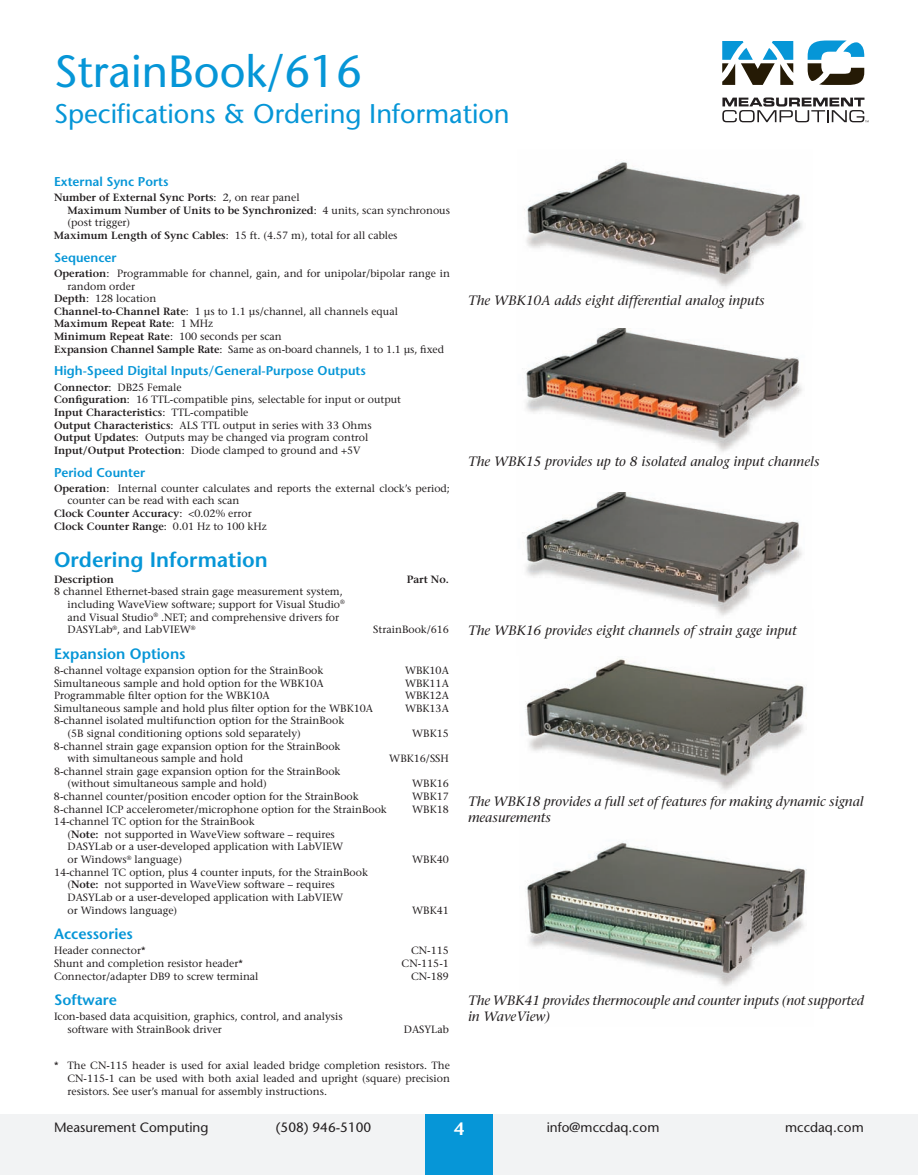
<style>
.page{position:relative;width:918px;height:1175px;background:#fff}
.page>*{position:absolute;margin:0;border:0;box-sizing:border-box;transform-origin:0 0}
.t1{font:45px "Stone Sans";color:#0696d7}
.t2{font:27px "Stone Sans";color:#0696d7}
.t3{font:600 21px "Stone Sans";color:#0696d7}
.t4{font:600 18px "Stone Sans";color:#fff}
.t5{font:600 15px "Stone Sans";color:#0696d7}
.t6{font:italic 13.5px/16.2px "Stone Serif";color:#231f20}
.t7{font:13.5px "Stone Sans";color:#231f20}
.t8{font:600 12.75px "Stone Sans";color:#0696d7}
.t9{font:10.5px/12.6px "Stone Serif";color:#231f20}
.t10{font:600 10.5px "Stone Serif";color:#231f20}
.s1{font-weight:400}
.s2{font-weight:600}
</style>
<div class="page">
<svg style="left:722px;top:97px;width:147px;height:25px"></svg>
<svg style="left:722px;top:41px;width:71px;height:44px"></svg>
<svg style="left:808px;top:40px;width:56px;height:45px"></svg>
<div style="left:0;top:1114px;width:918px;height:60px;background:#f2f3f4"></div>
<div style="left:425px;top:1114px;width:68px;height:60px;background:#0696d7"></div>
<img style="left:526px;top:841px;width:281px;height:146px">
<img style="left:525px;top:658px;width:282px;height:133px">
<img style="left:522px;top:492px;width:280px;height:124px">
<img style="left:522px;top:328px;width:280px;height:124px">
<img style="left:524px;top:161px;width:279px;height:127px">
<h1 class="t1" style="left:54px;top:43px;width:309px">StrainBook/616</h1>
<h2 class="t2" style="left:54px;top:96px;width:457px">Specifications &amp; Ordering Information</h2>
<p class="t8" style="left:54px;top:173px;width:116px">External Sync Ports</p>
<p class="t10" style="left:54px;top:191px;width:247px">Number of External Sync Ports<span class="s1">: 2, on rear panel</span></p>
<p class="t10" style="left:68px;top:203px;width:384px">Maximum Number of Units to be Synchronized<span class="s1">: 4 units, scan synchronous</span></p>
<p class="t9" style="left:67px;top:216px;width:64px">(post trigger)</p>
<p class="t9" style="left:54px;top:229px;width:345px"><span class="s2">Maximum Length of Sync Cables</span>: 15 ft. (4.57 m), total for all cables</p>
<p class="t8" style="left:54px;top:249px;width:64px">Sequencer</p>
<p class="t9" style="left:54px;top:267px;width:398px"><span class="s2">Operation</span>: Programmable for channel, gain, and for unipolar/bipolar range in</p>
<p class="t9" style="left:68px;top:279px;width:69px">random order</p>
<p class="t9" style="left:54px;top:292px;width:104px"><span class="s2">Depth</span>: 128 location</p>
<p class="t9" style="left:54px;top:305px;width:345px"><span class="s2">Channel-to-Channel Rate</span>: 1 µs to 1.1 µs/channel, all channels equal</p>
<p class="t10" style="left:54px;top:317px;width:161px">Maximum Repeat Rate<span class="s1">: 1 MHz</span></p>
<p class="t9" style="left:54px;top:330px;width:229px"><span class="s2">Minimum Repeat Rate</span>: 100 seconds per scan</p>
<p class="t9" style="left:54px;top:342px;width:392px"><span class="s2">Expansion Channel Sample Rate</span>: Same as on-board channels, 1 to 1.1 µs, fixed</p>
<p class="t8" style="left:54px;top:363px;width:314px">High-Speed Digital Inputs/General-Purpose Outputs</p>
<p class="t9" style="left:54px;top:381px;width:349px"><span class="s2">Connector</span>: DB25 Female<br><span class="s2">Configuration</span>: 16 TTL-compatible pins, selectable for input or output <span class="s2">Input Characteristics</span>: TTL-compatible<br><span class="s2">Output Characteristics</span>: ALS TTL output in series with 33 Ohms <span class="s2">Output Updates</span>: Outputs may be changed via program control <span class="s2">Input/Output Protection</span>: Diode clamped to ground and +5V</p>
<p class="t8" style="left:54px;top:464px;width:93px">Period Counter</p>
<p class="t9" style="left:54px;top:482px;width:397px"><span class="s2">Operation</span>: Internal counter calculates and reports the external clock’s period;</p>
<p class="t9" style="left:68px;top:494px;width:174px">counter can be read with each scan</p>
<p class="t10" style="left:54px;top:507px;width:199px">Clock Counter Accuracy<span class="s1">: &lt;0.02% error</span></p>
<p class="t10" style="left:54px;top:519px;width:214px">Clock Counter Range<span class="s1">: 0.01 Hz to 100 kHz</span></p>
<h3 class="t3" style="left:54px;top:547px;width:215px">Ordering Information</h3>
<p class="t10" style="left:54px;top:572px;width:62px">Description</p>
<p class="t10" style="left:407px;top:572px;width:44px">Part No.</p>
<p class="t9" style="left:67px;top:585px;width:279px;text-indent:-13px">8 channel Ethernet-based strain gage measurement system, including WaveView software; support for Visual Studio<sup>® </sup>and Visual Studio<sup>®</sup> .NET; and comprehensive drivers for DASYLab<sup>®</sup>, and LabVIEW<sup>®</sup></p>
<p class="t9" style="left:373px;top:623px;width:77px">StrainBook/616</p>
<h3 class="t5" style="left:54px;top:644px;width:133px">Expansion Options</h3>
<p class="t9" style="left:54px;top:664px;width:271px">8-channel voltage expansion option for the StrainBook</p>
<p class="t9" style="left:405px;top:664px;width:45px">WBK10A</p>
<p class="t9" style="left:54px;top:676px;width:271px">Simultaneous sample and hold option for the WBK10A</p>
<p class="t9" style="left:405px;top:676px;width:45px">WBK11A</p>
<p class="t9" style="left:54px;top:689px;width:217px">Programmable filter option for the WBK10A</p>
<p class="t9" style="left:405px;top:689px;width:45px">WBK12A</p>
<p class="t9" style="left:54px;top:702px;width:320px">Simultaneous sample and hold plus filter option for the WBK10A</p>
<p class="t9" style="left:405px;top:702px;width:45px">WBK13A</p>
<p class="t9" style="left:68px;top:714px;width:278px;text-indent:-14px">8-channel isolated multifunction option for the StrainBook (5B signal conditioning options sold separately)</p>
<p class="t9" style="left:412px;top:727px;width:38px">WBK15</p>
<p class="t9" style="left:68px;top:739px;width:274px;text-indent:-14px">8-channel strain gage expansion option for the StrainBook with simultaneous sample and hold</p>
<p class="t9" style="left:68px;top:765px;width:274px;text-indent:-14px">8-channel strain gage expansion option for the StrainBook (without simultaneous sample and hold)</p>
<p class="t9" style="left:389px;top:752px;width:61px">WBK16/SSH</p>
<p class="t9" style="left:412px;top:777px;width:38px">WBK16</p>
<p class="t9" style="left:54px;top:790px;width:306px">8-channel counter/position encoder option for the StrainBook</p>
<p class="t9" style="left:412px;top:790px;width:38px">WBK17</p>
<p class="t9" style="left:54px;top:802px;width:334px">8-channel ICP accelerometer/microphone option for the StrainBook</p>
<p class="t9" style="left:412px;top:802px;width:38px">WBK18</p>
<p class="t9" style="left:68px;top:815px;width:277px;text-indent:-14px">14-channel TC option for the StrainBook<br>(<span class="s2">Note:</span> not supported in WaveView software – requires DASYLab or a user-developed application with LabVIEW or Windows<sup>®</sup> language)</p>
<p class="t9" style="left:412px;top:853px;width:38px">WBK40</p>
<p class="t9" style="left:67px;top:865px;width:302px;text-indent:-13px">14-channel TC option, plus 4 counter inputs, for the StrainBook (<span class="s2">Note:</span> not supported in WaveView software – requires DASYLab or a user-developed application with LabVIEW<br>or Windows language)</p>
<p class="t9" style="left:412px;top:903px;width:38px">WBK41</p>
<h3 class="t5" style="left:54px;top:924px;width:81px">Accessories</h3>
<p class="t9" style="left:54px;top:944px;width:93px">Header connector*</p>
<p class="t9" style="left:411px;top:944px;width:39px">CN-115</p>
<p class="t9" style="left:54px;top:957px;width:191px">Shunt and completion resistor header*</p>
<p class="t9" style="left:402px;top:957px;width:49px">CN-115-1</p>
<p class="t9" style="left:54px;top:969px;width:206px">Connector/adapter DB9 to screw terminal</p>
<p class="t9" style="left:411px;top:969px;width:39px">CN-189</p>
<h3 class="t5" style="left:54px;top:990px;width:65px">Software</h3>
<p class="t9" style="left:67px;top:1010px;width:277px;text-indent:-13px">Icon-based data acquisition, graphics, control, and analysis software with StrainBook driver</p>
<p class="t9" style="left:404px;top:1023px;width:47px">DASYLab</p>
<p class="t9" style="left:68px;top:1059px;width:384px;text-align:justify;text-indent:-14px">* The CN-115 header is used for axial leaded bridge completion resistors. The CN-115-1 can be used with both axial leaded and upright (square) precision resistors. See user’s manual for assembly instructions.</p>
<p class="t6" style="left:468px;top:292px;width:298px">The WBK10A adds eight differential analog inputs</p>
<p class="t6" style="left:468px;top:453px;width:353px">The WBK15 provides up to 8 isolated analog input channels</p>
<p class="t6" style="left:468px;top:622px;width:330px">The WBK16 provides eight channels of strain gage input</p>
<p class="t6" style="left:468px;top:793px;width:397px">The WBK18 provides a full set of features for making dynamic signal measurements</p>
<p class="t6" style="left:468px;top:992px;width:398px">The WBK41 provides thermocouple and counter inputs (not supported in WaveView)</p>
<p class="t7" style="left:54px;top:1118px;width:156px">Measurement Computing</p>
<p class="t7" style="left:276px;top:1118px;width:97px">(508) 946-5100</p>
<h3 class="t4" style="left:454px;top:1117px;width:12px">4</h3>
<p class="t7" style="left:547px;top:1118px;width:114px">info@mccdaq.com</p>
<p class="t7" style="left:785px;top:1118px;width:80px">mccdaq.com</p>
</div>
